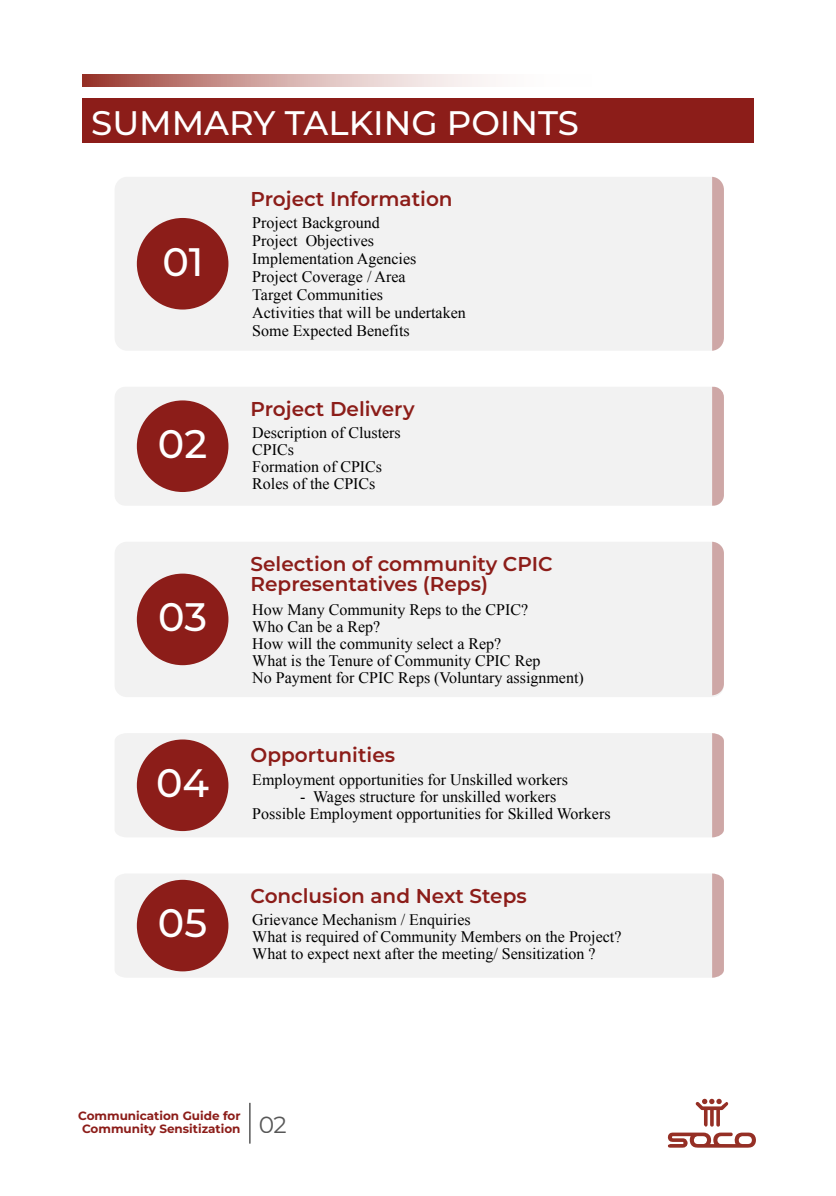
<style>
.page{position:relative;width:836px;height:1196px;background:#fff}
.page>*{position:absolute;margin:0;border:0;box-sizing:border-box;transform-origin:0 0}
.t1{font:100 39.6px "Montserrat";color:#fff}
.t2{font:100 34px "Montserrat";color:#fff}
.t3{font:100 20px/20px "Montserrat";color:#8c1d19}
.t4{font:16px/17px "Times New Roman";color:#000}
.t5{font:100 12px/13px "Montserrat";color:#8c1d19}
.s1{font-size:23.2px;color:#000}
</style>
<div class="page">
<div style="left:82px;top:98px;width:671px;height:45px;background:#8c1d19"></div>
<svg style="left:667px;top:1132px;width:88px;height:15px"></svg>
<svg style="left:695px;top:1098px;width:32px;height:28px"></svg>
<hr style="left:249px;top:1102px;width:1px;height:41px;background:#000">
<div style="left:115px;top:177px;width:596px;height:173px;background:#f2f2f2"></div>
<div style="left:137px;top:218px;width:91px;height:91px;background:#8c1d19;border-radius:50%"></div>
<svg style="left:711px;top:177px;width:12px;height:174px;background:#d2b0af"></svg>
<div style="left:115px;top:387px;width:596px;height:118px;background:#f2f2f2"></div>
<div style="left:137px;top:400px;width:91px;height:92px;background:#8c1d19;border-radius:50%"></div>
<svg style="left:711px;top:387px;width:12px;height:118px"></svg>
<div style="left:115px;top:542px;width:602px;height:155px;background:#f2f2f2"></div>
<div style="left:137px;top:573px;width:91px;height:92px;background:#8c1d19;border-radius:50%"></div>
<svg style="left:711px;top:541px;width:12px;height:154px;background:#d2b0af"></svg>
<div style="left:115px;top:733px;width:596px;height:104px;background:#f2f2f2"></div>
<div style="left:137px;top:739px;width:91px;height:92px;background:#8c1d19;border-radius:50%"></div>
<svg style="left:711px;top:733px;width:12px;height:104px"></svg>
<div style="left:115px;top:874px;width:596px;height:103px;background:#f2f2f2"></div>
<div style="left:137px;top:879px;width:91px;height:92px;background:#8c1d19;border-radius:50%"></div>
<svg style="left:711px;top:873px;width:12px;height:104px"></svg>
<svg style="left:82px;top:74px;width:404px;height:12px;background:#d1a6a2"></svg>
<h2 class="t2" style="left:91px;top:101px;width:489px">SUMMARY TALKING POINTS</h2>
<h1 class="t1" style="left:162px;top:235px;width:43px">01</h1>
<h1 class="t1" style="left:158px;top:417px;width:51px">02</h1>
<h1 class="t1" style="left:158px;top:590px;width:50px">03</h1>
<h1 class="t1" style="left:156px;top:756px;width:55px">04</h1>
<h1 class="t1" style="left:158px;top:896px;width:51px">05</h1>
<p class="t3" style="left:250px;top:188px;width:203px">Project Information</p>
<p class="t4" style="left:252px;top:213px;width:215px;line-height:18px">Project Background<br>Project Objectives<br>Implementation Agencies<br>Project Coverage / Area<br>Target Communities<br>Activities that will be undertaken<br>Some Expected Benefits</p>
<p class="t3" style="left:250px;top:398px;width:165px">Project Delivery</p>
<p class="t4" style="left:252px;top:424px;width:150px">Description of Clusters<br>CPICs<br>Formation of CPICs<br>Roles of the CPICs</p>
<p class="t3" style="left:250px;top:553px;width:303px">Selection of community CPIC<br>Representatives (Reps)</p>
<p class="t4" style="left:252px;top:600px;width:333px">How Many Community Reps to the CPIC?<br>Who Can be a Rep?<br>How will the community select a Rep?<br>What is the Tenure of Community CPIC Rep<br>No Payment for CPIC Reps (Voluntary assignment)</p>
<p class="t3" style="left:250px;top:744px;width:146px">Opportunities</p>
<p class="t4" style="left:252px;top:770px;width:317px">Employment opportunities for Unskilled workers</p>
<p class="t4" style="left:252px;top:787px;width:359px;text-align:center">- Wages structure for unskilled workers<br>Possible Employment opportunities for Skilled Workers</p>
<p class="t3" style="left:250px;top:885px;width:277px">Conclusion and Next Steps</p>
<p class="t4" style="left:252px;top:910px;width:370px">Grievance Mechanism / Enquiries<br>What is required of Community Members on the Project?<br>What to expect next after the meeting/ Sensitization ?</p>
<p class="t5" style="left:82px;top:1108px;width:206px;text-indent:-4px">Communication Guide for<br>Community Sensitization <span class="s1">02</span></p>
</div>
